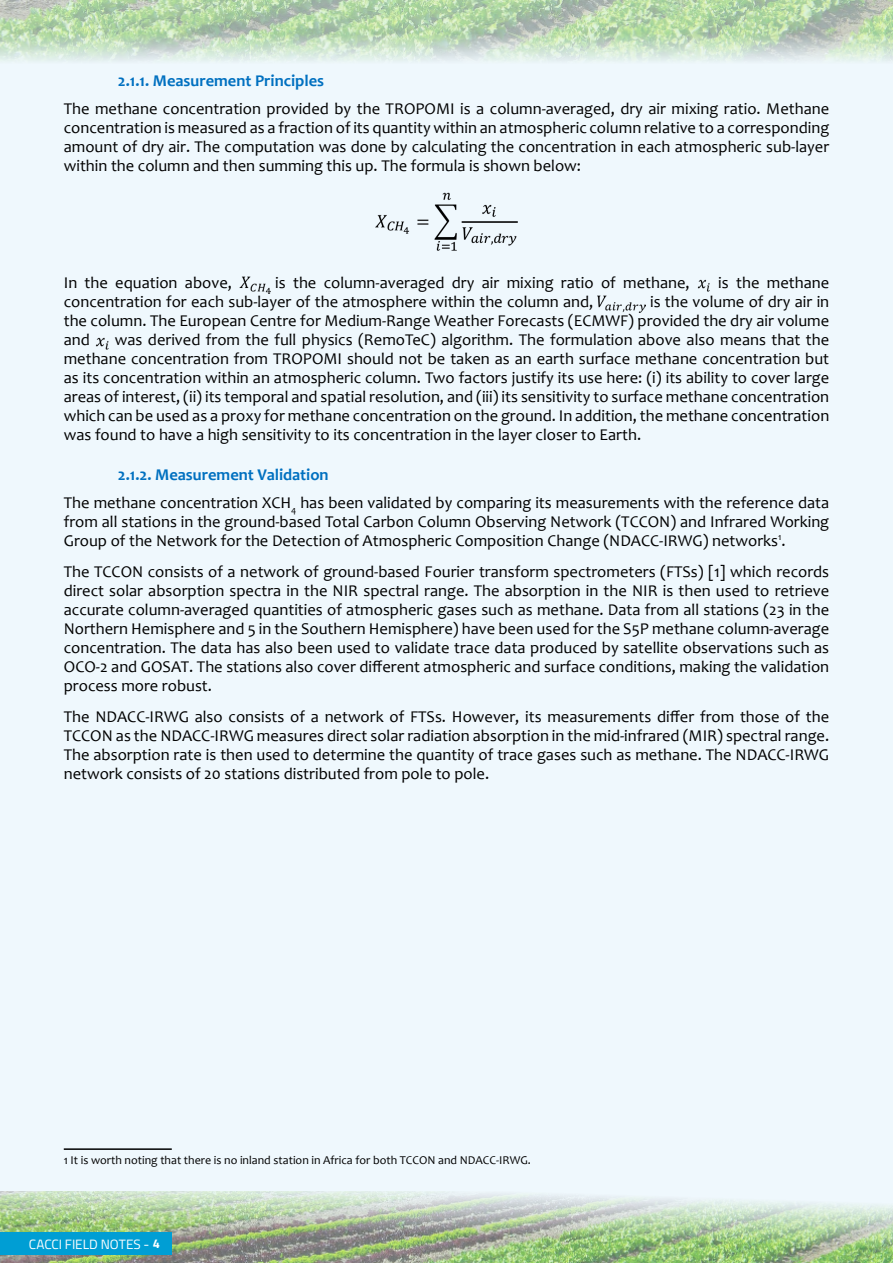
<style>
.page{position:relative;width:893px;height:1263px;background:#eff8fd}
.page>*{position:absolute;margin:0;border:0;box-sizing:border-box;transform-origin:0 0}
.t1{font:16.5px/18.9px "Candara";color:#000;text-align:justify}
.List_Paragraph{font:700 16.5px "Candara";color:#0070c0}
.t2{font:13.5px "Titillium Web";color:#fff}
.t3{font:12px "Candara";color:#000}
.s1{font-weight:700;font-size:12.75px}
</style>
<div class="page">
<img style="left:0;top:1192px;width:893px;height:71px">
<img style="left:0;top:0;width:893px;height:61px">
<div style="left:0;top:1232px;width:171px;height:22px;background:#009ed4"></div>
<img style="left:376px;top:192px;width:141px;height:59px">
<img style="left:239px;top:276px;width:32px;height:17px">
<img style="left:697px;top:279px;width:13px;height:13px">
<img style="left:598px;top:295px;width:48px;height:17px">
<img style="left:95px;top:337px;width:14px;height:13px">
<hr style="left:64px;top:1148px;width:108px;height:2px;background:#000">
<p class="List_Paragraph" style="left:118px;top:71px;width:208px">2.1.1. Measurement Principles</p>
<p class="t1" style="left:64px;top:99px;width:767px">The methane concentration provided by the TROPOMI is a column-averaged, dry air mixing ratio. Methane concentration is measured as a fraction of its quantity within an atmospheric column relative to a corresponding amount of dry air. The computation was done by calculating the concentration in each atmospheric sub-layer within the column and then summing this up. The formula is shown below:</p>
<p class="t1" style="left:64px;top:273px;width:170px">In the equation above,</p>
<p class="t1" style="left:275px;top:273px;width:416px">is the column-averaged dry air mixing ratio of methane,</p>
<p class="t1" style="left:718px;top:273px;width:112px">is the methane</p>
<p class="t1" style="left:64px;top:292px;width:531px">concentration for each sub-layer of the atmosphere within the column and,</p>
<p class="t1" style="left:64px;top:292px;width:767px;text-indent:586px">is the volume of dry air in the column. The European Centre for Medium-Range Weather Forecasts (ECMWF) provided the dry air volume and</p>
<p class="t1" style="left:64px;top:330px;width:767px;text-indent:51px">was derived from the full physics (RemoTeC) algorithm. The formulation above also means that the methane concentration from TROPOMI should not be taken as an earth surface methane concentration but as its concentration within an atmospheric column. Two factors justify its use here: (i) its ability to cover large areas of interest, (ii) its temporal and spatial resolution, and (iii) its sensitivity to surface methane concentration which can be used as a proxy for methane concentration on the ground. In addition, the methane concentration was found to have a high sensitivity to its concentration in the layer closer to Earth.</p>
<p class="List_Paragraph" style="left:118px;top:464px;width:212px">2.1.2. Measurement Validation</p>
<p class="t1" style="left:64px;top:493px;width:767px">The methane concentration XCH<sub>4</sub> has been validated by comparing its measurements with the reference data from all stations in the ground-based Total Carbon Column Observing Network (TCCON) and Infrared Working Group of the Network for the Detection of Atmospheric Composition Change (NDACC-IRWG) networks<sup>1</sup>.</p>
<p class="t1" style="left:64px;top:562px;width:767px">The TCCON consists of a network of ground-based Fourier transform spectrometers (FTSs) [1] which records direct solar absorption spectra in the NIR spectral range. The absorption in the NIR is then used to retrieve accurate column-averaged quantities of atmospheric gases such as methane. Data from all stations (23 in the Northern Hemisphere and 5 in the Southern Hemisphere) have been used for the S5P methane column-average concentration. The data has also been used to validate trace data produced by satellite observations such as OCO-2 and GOSAT. The stations also cover different atmospheric and surface conditions, making the validation process more robust.</p>
<p class="t1" style="left:64px;top:707px;width:767px">The NDACC-IRWG also consists of a network of FTSs. However, its measurements differ from those of the TCCON as the NDACC-IRWG measures direct solar radiation absorption in the mid-infrared (MIR) spectral range.<br>The absorption rate is then used to determine the quantity of trace gases such as methane. The NDACC-IRWG network consists of 20 stations distributed from pole to pole.</p>
<p class="t3" style="left:64px;top:1152px;width:469px">1 It is worth noting that there is no inland station in Africa for both TCCON and NDACC-IRWG.</p>
<p class="t2" style="left:29px;top:1234px;width:133px">CACCI FIELD NOTES - <span class="s1">4</span></p>
</div>
